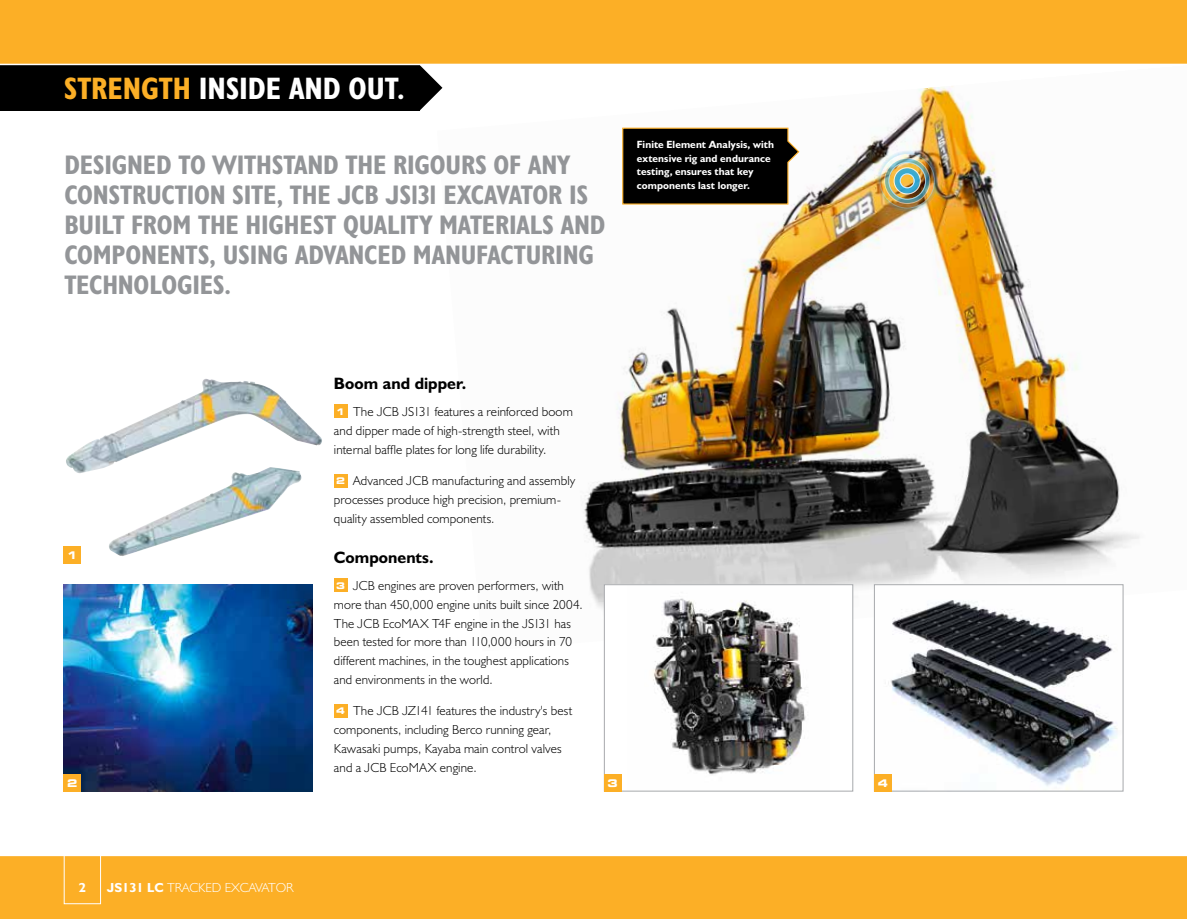
<style>
.page{position:relative;width:1187px;height:919px;background:#fff}
.page>*{position:absolute;margin:0;border:0;box-sizing:border-box;transform-origin:0 0}
.t1{font:31.2px "JCB Bold Condensed";letter-spacing:-.005em;color:#fff}
.t2{font:27px/30px "JCB Bold Condensed";letter-spacing:-.005em;color:#939598}
.t3{font:16.5px "JCB Bold";letter-spacing:.005em;color:#000}
.t4{font:13.2px/18.8px "JCB Light";letter-spacing:.01em;color:#000}
.t5{font:13.2px "JCB Light";color:#fff}
.t6{font:13.2px "JCB Bold";color:#fff}
.t7{font:10.5px/13.5px "JCB Bold";letter-spacing:.01em;color:#fff}
.t8{font:700 expanded 10.5px "Square 721 BT";color:#fff}
.s1{color:#fcaf26}
.s2{font-family:"Square 721 BT";font-weight:700;font-stretch:expanded;font-size:9.15px;color:#fff}
.s3{font-family:"JCB Bold"}
</style>
<div class="page">
<img style="left:442px;top:86px;width:698px;height:565px">
<img style="left:64px;top:584px;width:249px;height:207px">
<svg style="left:419px;top:65px;width:23px;height:45px"></svg>
<div style="left:0;top:54px;width:419px;height:57px;background:#000"></div>
<div style="left:0;top:855px;width:1186px;height:63px;background:#fcaf26"></div>
<img style="left:204px;top:379px;width:118px;height:67px">
<img style="left:66px;top:380px;width:138px;height:93px">
<svg style="left:87px;top:452px;width:253px;height:53px"></svg>
<img style="left:109px;top:467px;width:164px;height:89px">
<div style="left:64px;top:546px;width:17px;height:17px;background:#fcaf26"></div>
<div style="left:64px;top:774px;width:17px;height:17px;background:#fcaf26"></div>
<div style="left:64px;top:844px;width:37px;height:60px;border:1px solid #fff"></div>
<img style="left:874px;top:149px;width:65px;height:64px">
<svg style="left:621px;top:127px;width:179px;height:78px"></svg>
<img style="left:876px;top:586px;width:245px;height:203px">
<div style="left:874px;top:584px;width:249px;height:207px;border:1px solid #a7a9ac"></div>
<div style="left:874px;top:774px;width:17px;height:17px;background:#fcaf26"></div>
<div style="left:0;top:0;width:1186px;height:64px;background:#fcaf26"></div>
<hr style="left:0;top:64px;width:1186px;height:1px;background:#fff">
<hr style="left:0;top:854px;width:1186px;height:2px;background:#fff">
<div style="left:604px;top:584px;width:248px;height:207px;background:#fff"></div>
<img style="left:652px;top:598px;width:154px;height:177px">
<div style="left:604px;top:584px;width:249px;height:207px;border:1px solid #a7a9ac"></div>
<div style="left:604px;top:774px;width:17px;height:17px;background:#fcaf26"></div>
<div style="left:334px;top:405px;width:13px;height:13px;background:#fcaf26"></div>
<div style="left:334px;top:474px;width:13px;height:13px;background:#fcaf26"></div>
<div style="left:334px;top:578px;width:13px;height:14px;background:#fcaf26"></div>
<div style="left:334px;top:704px;width:13px;height:13px;background:#fcaf26"></div>
<h1 class="t1" style="left:64px;top:69px;width:342px"><span class="s1">STRENGTH</span> INSIDE AND OUT.</h1>
<h2 class="t2" style="left:64px;top:149px;width:542px">DESIGNED TO WITHSTAND THE RIGOURS OF ANY CONSTRUCTION SITE, THE JCB JS131 EXCAVATOR IS BUILT FROM THE HIGHEST QUALITY MATERIALS AND COMPONENTS, USING ADVANCED MANUFACTURING TECHNOLOGIES.</h2>
<p class="t7" style="left:637px;top:138px;width:139px">Finite Element Analysis, with extensive rig and endurance testing, ensures that key components last longer.</p>
<p class="t8" style="left:67px;top:548px;width:12px">1</p>
<p class="t3" style="left:334px;top:373px;width:134px">Boom and dipper.</p>
<p class="t4" style="left:334px;top:402px;width:240px"><span class="s2">1</span> The JCB JS131 features a reinforced boom and dipper made of high-strength steel, with internal baffle plates for long life durability.</p>
<p class="t4" style="left:334px;top:471px;width:243px"><span class="s2">2</span> Advanced JCB manufacturing and assembly processes produce high precision, premium&shy;quality assembled components.</p>
<p class="t3" style="left:334px;top:547px;width:101px">Components.</p>
<p class="t4" style="left:334px;top:576px;width:250px"><span class="s2">3</span> JCB engines are proven performers, with more than 450,000 engine units built since 2004.<br>The JCB EcoMAX T4F engine in the JS131 has been tested for more than 110,000 hours in 70 different machines, in the toughest applications and environments in the world.</p>
<p class="t4" style="left:334px;top:701px;width:240px"><span class="s2">4</span> The JCB JZ141 features the industry's best components, including Berco running gear, Kawasaki pumps, Kayaba main control valves and a JCB EcoMAX engine.</p>
<p class="t8" style="left:67px;top:776px;width:12px">2</p>
<p class="t6" style="left:79px;top:879px;width:9px">2</p>
<p class="t5" style="left:107px;top:879px;width:188px"><span class="s3">JS131 LC</span> TRACKED EXCAVATOR</p>
<p class="t8" style="left:607px;top:776px;width:12px">3</p>
<p class="t8" style="left:877px;top:776px;width:12px">4</p>
</div>
